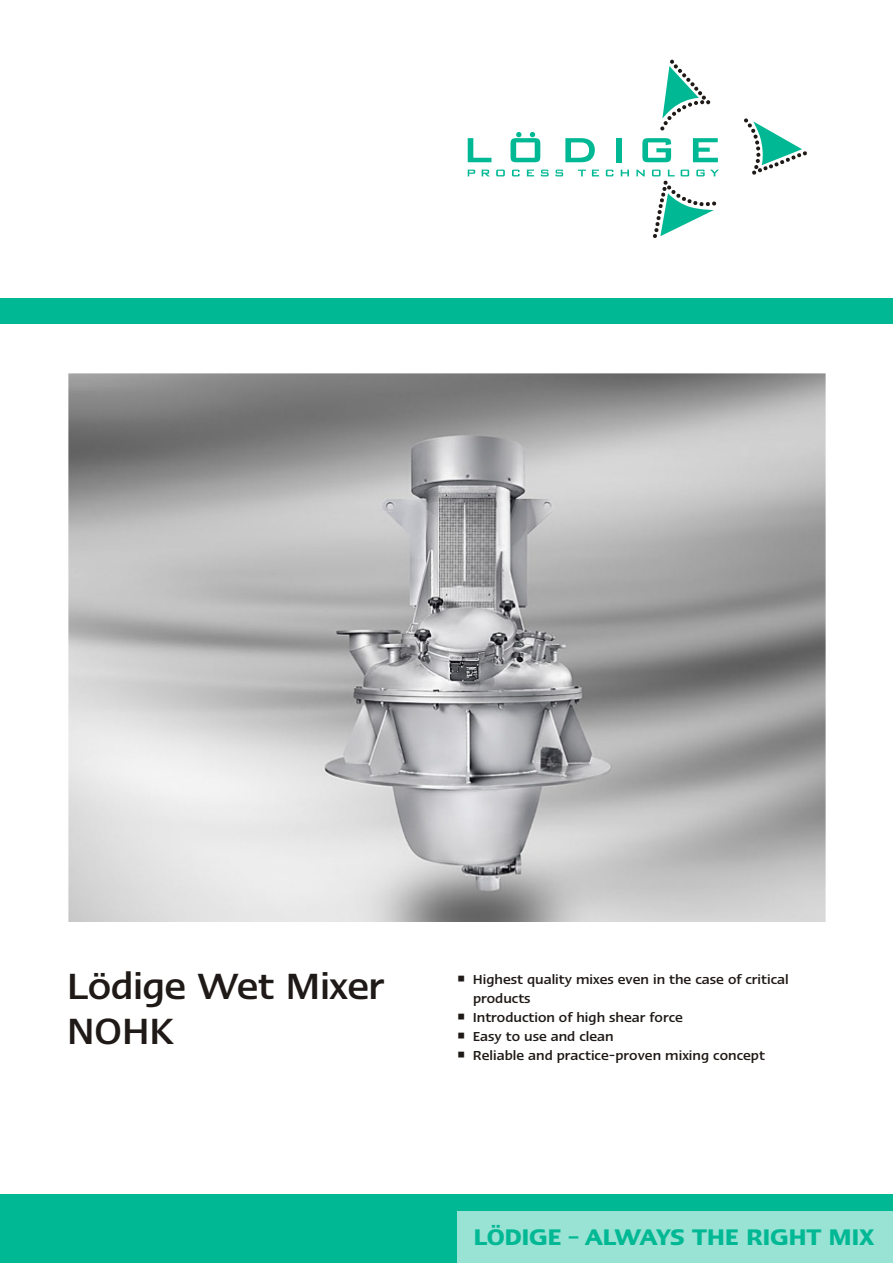
<style>
.page{position:relative;width:894px;height:1263px;background:#fff}
.page>*{position:absolute;margin:0;border:0;box-sizing:border-box;transform-origin:0 0}
.t1{font:500 42px/45px "LT Ergo";letter-spacing:-.015em;color:#1f1a17}
.t2{font:700 25.95px "LT Ergo";letter-spacing:-.015em;color:#00b894}
.t3{font:500 15px/18.9px "LT Ergo";color:#1f1a17}
</style>
<div class="page">
<img style="left:68px;top:373px;width:758px;height:549px">
<div style="left:0;top:298px;width:893px;height:25px;background:#00b894"></div>
<svg style="left:660px;top:60px;width:50px;height:71px"></svg>
<svg style="left:744px;top:118px;width:63px;height:57px"></svg>
<svg style="left:468px;top:138px;width:23px;height:24px"></svg>
<svg style="left:565px;top:138px;width:30px;height:24px"></svg>
<div style="left:616px;top:138px;width:6px;height:24px;background:#00b894"></div>
<svg style="left:642px;top:138px;width:29px;height:24px"></svg>
<svg style="left:693px;top:138px;width:25px;height:24px"></svg>
<svg style="left:468px;top:170px;width:7px;height:6px"></svg>
<svg style="left:482px;top:170px;width:8px;height:6px"></svg>
<svg style="left:496px;top:170px;width:9px;height:6px"></svg>
<svg style="left:512px;top:170px;width:8px;height:6px"></svg>
<svg style="left:527px;top:170px;width:7px;height:6px"></svg>
<svg style="left:541px;top:170px;width:8px;height:6px"></svg>
<svg style="left:555px;top:170px;width:8px;height:6px"></svg>
<svg style="left:578px;top:170px;width:8px;height:6px"></svg>
<svg style="left:592px;top:170px;width:7px;height:6px"></svg>
<svg style="left:606px;top:170px;width:7px;height:6px"></svg>
<svg style="left:621px;top:170px;width:8px;height:6px"></svg>
<svg style="left:636px;top:170px;width:9px;height:6px"></svg>
<svg style="left:652px;top:170px;width:67px;height:68px"></svg>
<svg style="left:511px;top:132px;width:29px;height:30px"></svg>
<div style="left:0;top:1195px;width:893px;height:68px;background:#00b894"></div>
<div style="left:457px;top:1212px;width:436px;height:51px;background:#99e3d4"></div>
<h1 class="t1" style="left:67px;top:964px;width:319px">Lödige Wet Mixer<br>NOHK</h1>
<p class="t3" style="left:473px;top:970px;width:317px;text-indent:-16px">○ Highest quality mixes even in the case of critical products</p>
<p class="t3" style="left:457px;top:1008px;width:227px">○ Introduction of high shear force</p>
<p class="t3" style="left:457px;top:1026px;width:158px">○ Easy to use and clean</p>
<p class="t3" style="left:457px;top:1045px;width:309px">○ Reliable and practice-proven mixing concept</p>
<h2 class="t2" style="left:474px;top:1223px;width:402px">LÖDIGE – ALWAYS THE RIGHT MIX</h2>
</div>
